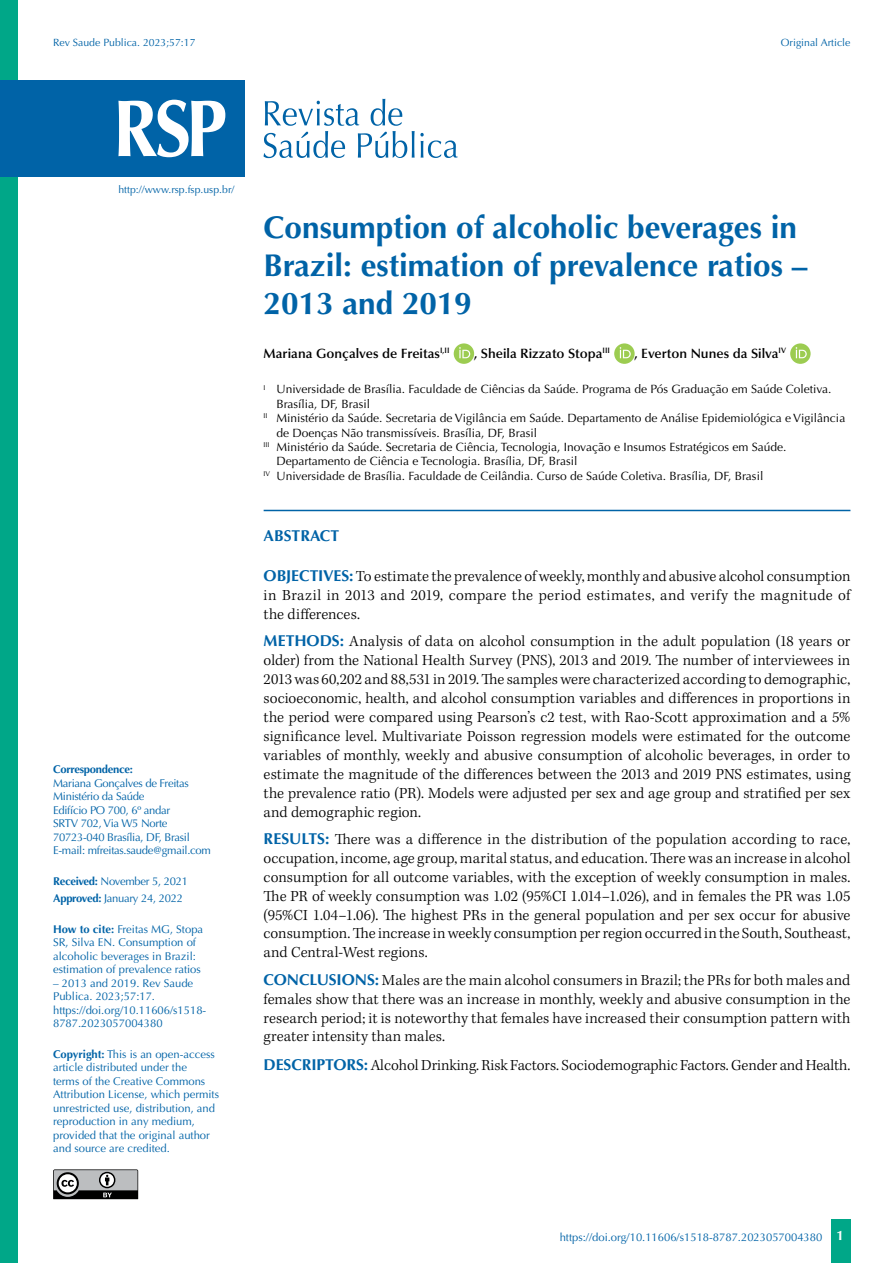
<style>
.page{position:relative;width:893px;height:1263px;background:#fff}
.page>*{position:absolute;margin:0;border:0;box-sizing:border-box;transform-origin:0 0}
.t1{font:700 31.5px/37.8px "Optima LT Std";color:#0063a7}
.t2{font:300 15.75px/18.9px "Kepler Std";letter-spacing:.005em;color:#000;text-align:justify}
.t3{font:700 15.75px "Optima LT Std";color:#0063a7}
.t4{font:600 13.5px "Optima LT Std";color:#000}
.t5{font:12px "Optima LT Std";color:#000}
.t6{font:11.25px/13.5px "Optima LT Std";color:#0063a7}
.t7{font:11.25px/13.5px "Optima LT Std";letter-spacing:-.025em;color:#0063a7}
.t8{font:700 11.25px "Optima LT Std";letter-spacing:-.025em;color:#0063a7}
.t9{font:10.5px "Optima LT Std";color:#0063a7}
.s1{font-weight:700}
.s2{font-family:"Optima LT Std";font-weight:700;color:#0063a7}
.s3{font-weight:700;font-size:13.5px;color:#fff}
</style>
<div class="page">
<div style="left:831px;top:1220px;width:20px;height:43px;background:#00a788"></div>
<svg style="left:53px;top:1169px;width:85px;height:30px;background:#7e7f80"></svg>
<div style="left:0;top:0;width:18px;height:1263px;background:#00a788"></div>
<hr style="left:264px;top:510px;width:586px;height:1px;background:#0063a7">
<div style="left:454px;top:343px;width:20px;height:21px;background:#9ccc51;border-radius:50%"></div>
<svg style="left:459px;top:347px;width:11px;height:11px"></svg>
<svg style="left:614px;top:343px;width:21px;height:21px"></svg>
<svg style="left:620px;top:347px;width:11px;height:11px"></svg>
<svg style="left:790px;top:343px;width:21px;height:21px"></svg>
<svg style="left:796px;top:347px;width:11px;height:11px"></svg>
<svg style="left:263px;top:99px;width:195px;height:59px"></svg>
<div style="left:0;top:80px;width:244px;height:96px;background:#0063a7"></div>
<svg style="left:118px;top:100px;width:107px;height:57px"></svg>
<p class="t9" style="left:53px;top:36px;width:144px">Rev Saude Publica. 2023;57:17</p>
<p class="t9" style="left:781px;top:36px;width:71px">Original Article</p>
<p class="t9" style="left:118px;top:183px;width:117px">http://www.rsp.fsp.usp.br/</p>
<p class="t8" style="left:53px;top:763px;width:81px">Correspondence:</p>
<p class="t7" style="left:53px;top:776px;width:159px">Mariana Gonçalves de Freitas<br>Ministério da Saúde<br>Edifício PO 700, 6º andar<br>SRTV 702, Via W5 Norte<br>70723-040 Brasília, DF, Brasil<br>E-mail: mfreitas.saude@gmail.com</p>
<p class="t7" style="left:53px;top:872px;width:136px;line-height:17.7px"><span class="s1">Received:</span> November 5, 2021<br><span class="s1">Approved:</span> January 24, 2022</p>
<p class="t6" style="left:53px;top:922px;width:152px"><span class="s1">How to cite:</span> Freitas MG, Stopa<br>SR, Silva EN. Consumption of alcoholic beverages in Brazil: estimation of prevalence ratios</p>
<p class="t6" style="left:53px;top:976px;width:155px">– 2013 and 2019. Rev Saude<br>Publica. 2023;57:17. https://doi.org/10.11606/s1518-<br>8787.2023057004380</p>
<p class="t6" style="left:53px;top:1047px;width:167px"><span class="s1">Copyright:</span> This is an open-access article distributed under the<br>terms of the Creative Commons<br>Attribution License, which permits unrestricted use, distribution, and reproduction in any medium, provided that the original author and source are credited.</p>
<h1 class="t1" style="left:264px;top:209px;width:545px">Consumption of alcoholic beverages in<br>Brazil: estimation of prevalence ratios –<br>2013 and 2019</h1>
<p class="t4" style="left:264px;top:345px;width:187px">Mariana Gonçalves de Freitas<sup>I,II</sup></p>
<p class="t4" style="left:474px;top:345px;width:137px">, Sheila Rizzato Stopa<sup>III</sup></p>
<p class="t4" style="left:635px;top:345px;width:153px">, Everton Nunes da Silva<sup>IV</sup></p>
<p class="t5" style="left:264px;top:382px;width:569px"><sup>I</sup> Universidade de Brasília. Faculdade de Ciências da Saúde. Programa de Pós Graduação em Saúde Coletiva.</p>
<p class="t5" style="left:276px;top:397px;width:95px">Brasília, DF, Brasil</p>
<p class="t5" style="left:264px;top:411px;width:583px"><sup>II</sup> Ministério da Saúde. Secretaria de Vigilância em Saúde. Departamento de Análise Epidemiológica e Vigilância</p>
<p class="t5" style="left:276px;top:426px;width:262px">de Doenças Não transmissíveis. Brasília, DF, Brasil</p>
<p class="t5" style="left:264px;top:440px;width:524px"><sup>III</sup> Ministério da Saúde. Secretaria de Ciência, Tecnologia, Inovação e Insumos Estratégicos em Saúde.</p>
<p class="t5" style="left:276px;top:454px;width:303px">Departamento de Ciência e Tecnologia. Brasília, DF, Brasil</p>
<p class="t5" style="left:264px;top:469px;width:501px"><sup>IV</sup> Universidade de Brasília. Faculdade de Ceilândia. Curso de Saúde Coletiva. Brasília, DF, Brasil</p>
<p class="t3" style="left:264px;top:526px;width:77px">ABSTRACT</p>
<p class="t2" style="left:264px;top:567px;width:588px"><span class="s2">OBJECTIVES:</span> To estimate the prevalence of weekly, monthly and abusive alcohol consumption in Brazil in 2013 and 2019, compare the period estimates, and verify the magnitude of the differences.</p>
<p class="t2" style="left:264px;top:633px;width:588px"><span class="s2">METHODS:</span> Analysis of data on alcohol consumption in the adult population (18 years or older) from the National Health Survey (PNS), 2013 and 2019. The number of interviewees in 2013 was 60,202 and 88,531 in 2019. The samples were characterized according to demographic, socioeconomic, health, and alcohol consumption variables and differences in proportions in the period were compared using Pearson’s c2 test, with Rao-Scott approximation and a 5% significance level. Multivariate Poisson regression models were estimated for the outcome variables of monthly, weekly and abusive consumption of alcoholic beverages, in order to estimate the magnitude of the differences between the 2013 and 2019 PNS estimates, using the prevalence ratio (PR). Models were adjusted per sex and age group and stratified per sex and demographic region.</p>
<p class="t2" style="left:264px;top:830px;width:588px"><span class="s2">RESULTS:</span> There was a difference in the distribution of the population according to race, occupation, income, age group, marital status, and education. There was an increase in alcohol consumption for all outcome variables, with the exception of weekly consumption in males.<br>The PR of weekly consumption was 1.02 (95%CI 1.014–1.026), and in females the PR was 1.05 (95%CI 1.04–1.06). The highest PRs in the general population and per sex occur for abusive consumption. The increase in weekly consumption per region occurred in the South, Southeast, and Central-West regions.</p>
<p class="t2" style="left:264px;top:971px;width:588px"><span class="s2">CONCLUSIONS:</span> Males are the main alcohol consumers in Brazil; the PRs for both males and females show that there was an increase in monthly, weekly and abusive consumption in the research period; it is noteworthy that females have increased their consumption pattern with greater intensity than males.</p>
<p class="t2" style="left:264px;top:1056px;width:588px"><span class="s2">DESCRIPTORS:</span> Alcohol Drinking. Risk Factors. Sociodemographic Factors. Gender and Health.</p>
<p class="t6" style="left:560px;top:1230px;width:286px">https://doi.org/10.11606/s1518-8787.2023057004380 <span class="s3">1</span></p>
</div>
